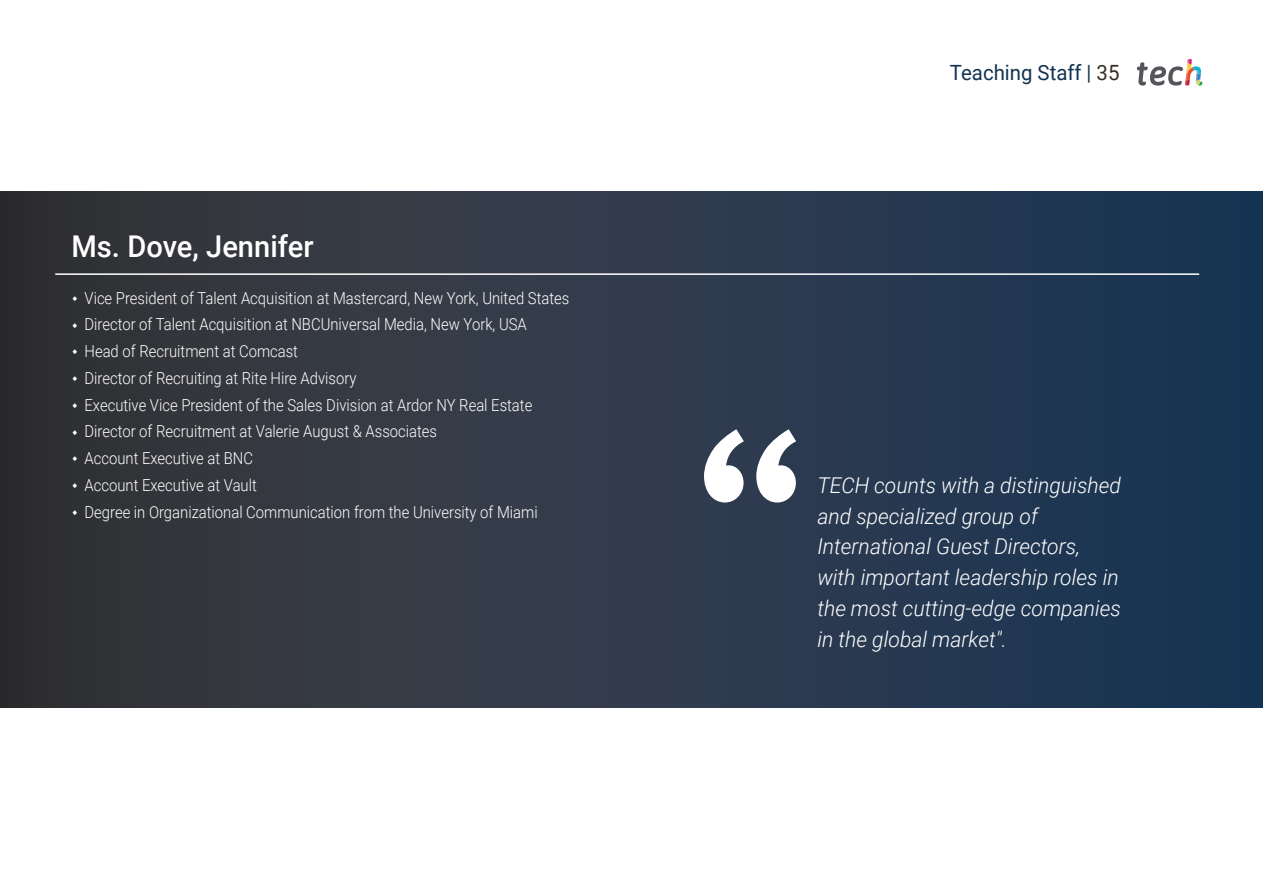
<style>
.page{position:relative;width:1263px;height:893px;background:#fff}
.page>*{position:absolute;margin:0;border:0;box-sizing:border-box;transform-origin:0 0}
.t1{font:500 30px "Roboto";color:#fff}
.t2{font:italic 300 21.75px/30.8px "Roboto";color:#fff}
.t3{font:21px "Roboto";color:#123352}
.t4{font:300 16.5px/26.7px "Roboto";color:#fff;scale:.9 1}
.s1{color:#312e20}
</style>
<div class="page">
<div style="left:0;top:191px;width:1263px;height:516px;background:linear-gradient(to right,#3a3638,#1d3959)"></div>
<hr style="left:55px;top:273px;width:1144px;height:2px;background:#fff">
<svg style="left:704px;top:429px;width:92px;height:73px"></svg>
<svg style="left:1137px;top:59px;width:65px;height:27px"></svg>
<svg style="left:73px;top:296px;width:4px;height:5px"></svg>
<svg style="left:73px;top:323px;width:4px;height:5px"></svg>
<svg style="left:73px;top:350px;width:4px;height:5px"></svg>
<svg style="left:73px;top:376px;width:4px;height:5px"></svg>
<svg style="left:73px;top:403px;width:4px;height:5px"></svg>
<svg style="left:73px;top:430px;width:4px;height:5px"></svg>
<svg style="left:73px;top:457px;width:4px;height:5px"></svg>
<svg style="left:73px;top:483px;width:4px;height:5px"></svg>
<svg style="left:73px;top:510px;width:4px;height:5px"></svg>
<h1 class="t1" style="left:71px;top:225px;width:244px">Ms. Dove, Jennifer</h1>
<p class="t4" style="left:85px;top:284px;width:540px">Vice President of Talent Acquisition at Mastercard, New York, United States Director of Talent Acquisition at NBCUniversal Media, New York, USA<br>Head of Recruitment at Comcast<br>Director of Recruiting at Rite Hire Advisory<br>Executive Vice President of the Sales Division at Ardor NY Real Estate Director of Recruitment at Valerie August &amp; Associates<br>Account Executive at BNC<br>Account Executive at Vault<br>Degree in Organizational Communication from the University of Miami</p>
<p class="t3" style="left:950px;top:57px;width:171px">Teaching Staff | <span class="s1">35</span></p>
<h2 class="t2" style="left:817px;top:469px;width:305px">TECH counts with a distinguished and specialized group of<br>International Guest Directors, with important leadership roles in the most cutting-edge companies in the global market".</h2>
</div>
